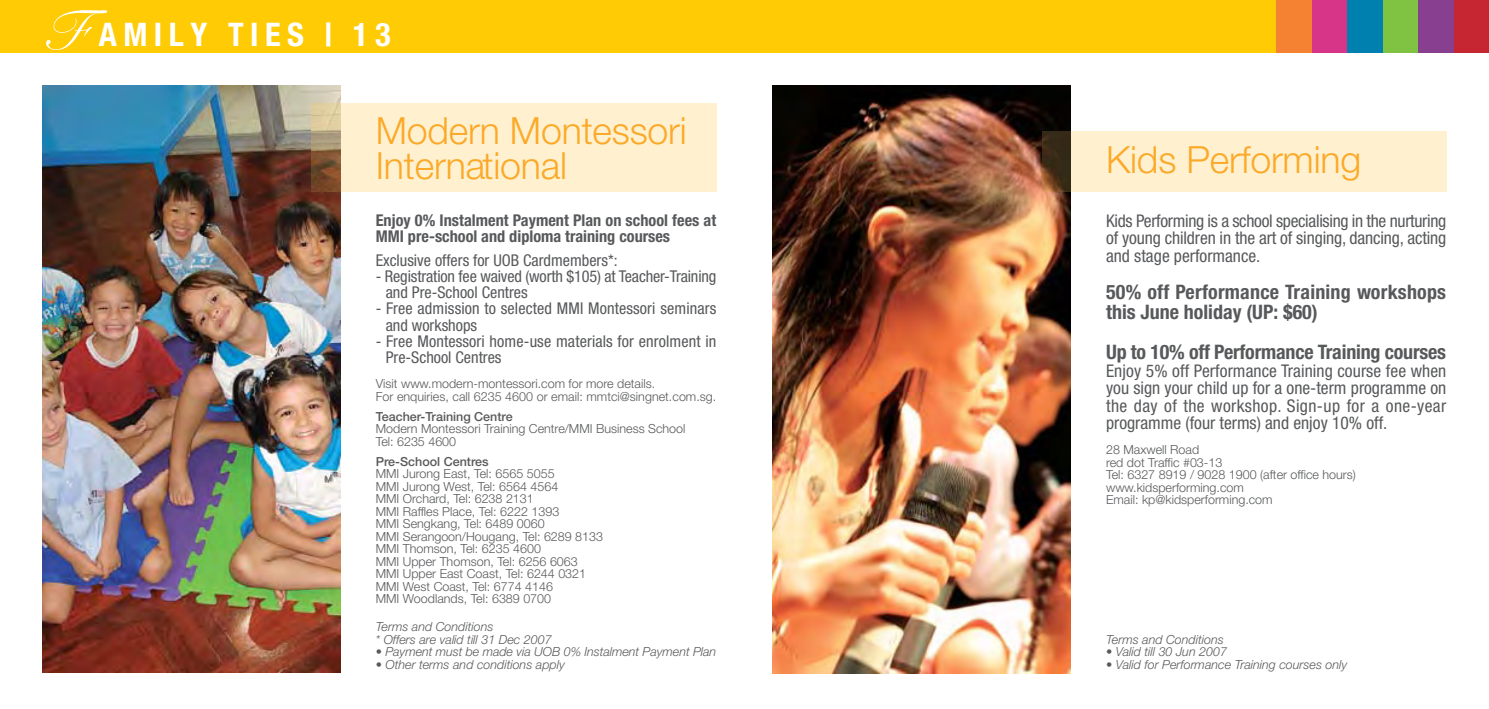
<style>
.page{position:relative;width:1489px;height:709px;background:#fff}
.page>*{position:absolute;margin:0;border:0;box-sizing:border-box;transform-origin:0 0}
.t1{font:300 37.5px/35px "Helvetica Neue";letter-spacing:-.005em;color:#fba928}
.t2{font:700 condensed 32.5px "Helvetica Neue";letter-spacing:.2em;color:#fff}
.t3{font:700 condensed 20px/20px "Helvetica Neue";color:#58595b}
.t4{font:condensed 17.5px/17.5px "Helvetica Neue";color:#58595b;text-align:justify}
.t5{font:condensed 16.25px/16.2px "Helvetica Neue";color:#58595b}
.t6{font:700 condensed 16.25px/16.2px "Helvetica Neue";color:#58595b}
.t7{font:300 12.5px/12.5px "Helvetica Neue";color:#58595b}
.t8{font:italic 300 12.5px/12.5px "Helvetica Neue";color:#58595b}
.t9{font:500 12.5px "Helvetica Neue";color:#58595b}
.s1{font-family:"Snell Roundhand Script";font-weight:400;font-stretch:normal;font-size:57.5px}
</style>
<div class="page">
<div style="left:0;top:0;width:1488px;height:53px;background:#ffcb04"></div>
<div style="left:1311px;top:0;width:35px;height:53px;background:#d73588"></div>
<div style="left:1382px;top:0;width:35px;height:53px;background:#80c241"></div>
<div style="left:1417px;top:0;width:36px;height:53px;background:#893f90"></div>
<div style="left:1453px;top:0;width:35px;height:53px;background:#c62532"></div>
<div style="left:1276px;top:0;width:35px;height:53px;background:#f58232"></div>
<div style="left:1346px;top:0;width:36px;height:53px;background:#0080af"></div>
<img style="left:772px;top:85px;width:298px;height:588px">
<img style="left:43px;top:85px;width:297px;height:587px">
<div style="left:312px;top:103px;width:404px;height:88px;background:#fff1d0"></div>
<img style="left:312px;top:103px;width:28px;height:88px">
<div style="left:1042px;top:131px;width:404px;height:60px;background:#fff1d0"></div>
<img style="left:1042px;top:131px;width:28px;height:60px">
<h2 class="t2" style="left:43px;top:23px;width:349px"><span class="s1">F</span> AMILY TIES | 13</h2>
<h1 class="t1" style="left:376px;top:117px;width:312px">Modern Montessori<br>International</h1>
<h3 class="t6" style="left:376px;top:213px;width:342px">Enjoy 0% Instalment Payment Plan on school fees at<br>MMI pre-school and diploma training courses</h3>
<h3 class="t5" style="left:376px;top:253px;width:243px">Exclusive offers for UOB Cardmembers*:</h3>
<h3 class="t5" style="left:386px;top:269px;width:332px;text-indent:-10px">- Registration fee waived (worth $105) at Teacher-Training and Pre-School Centres</h3>
<h3 class="t5" style="left:386px;top:302px;width:332px;text-indent:-10px">- Free admission to selected MMI Montessori seminars and workshops</h3>
<h3 class="t5" style="left:386px;top:334px;width:332px;text-indent:-10px">- Free Montessori home-use materials for enrolment in<br>Pre-School Centres</h3>
<p class="t7" style="left:376px;top:379px;width:342px">Visit www.modern-montessori.com for more details.<br>For enquiries, call 6235 4600 or email: mmtci@singnet.com.sg.</p>
<p class="t9" style="left:376px;top:412px;width:138px">Teacher-Training Centre</p>
<p class="t7" style="left:376px;top:424px;width:311px">Modern Montessori Training Centre/MMI Business School<br>Tel: 6235 4600</p>
<p class="t9" style="left:376px;top:457px;width:114px">Pre-School Centres</p>
<p class="t7" style="left:376px;top:469px;width:229px">MMI Jurong East, Tel: 6565 5055<br>MMI Jurong West, Tel: 6564 4564<br>MMI Orchard, Tel: 6238 2131<br>MMI Raffles Place, Tel: 6222 1393<br>MMI Sengkang, Tel: 6489 0060<br>MMI Serangoon/Hougang, Tel: 6289 8133<br>MMI Thomson, Tel: 6235 4600<br>MMI Upper Thomson, Tel: 6256 6063<br>MMI Upper East Coast, Tel: 6244 0321<br>MMI West Coast, Tel: 6774 4146<br>MMI Woodlands, Tel: 6389 0700</p>
<p class="t8" style="left:376px;top:621px;width:177px">Terms and Conditions<br>* Offers are valid till 31 Dec 2007</p>
<p class="t8" style="left:376px;top:646px;width:342px">• Payment must be made via UOB 0% Instalment Payment Plan</p>
<p class="t8" style="left:376px;top:659px;width:190px">• Other terms and conditions apply</p>
<h1 class="t1" style="left:1106px;top:145px;width:257px">Kids Performing</h1>
<h3 class="t4" style="left:1106px;top:213px;width:342px">Kids Performing is a school specialising in the nurturing of young children in the art of singing, dancing, acting and stage performance.</h3>
<h3 class="t3" style="left:1106px;top:284px;width:341px">50% off Performance Training workshops this June holiday (UP: $60)</h3>
<h3 class="t3" style="left:1106px;top:344px;width:341px">Up to 10% off Performance Training courses</h3>
<h3 class="t4" style="left:1106px;top:363px;width:342px">Enjoy 5% off Performance Training course fee when you sign your child up for a one-term programme on the day of the workshop. Sign-up for a one-year programme (four terms) and enjoy 10% off.</h3>
<p class="t7" style="left:1106px;top:445px;width:251px">28 Maxwell Road<br>red dot Traffic #03-13<br>Tel: 6327 8919 / 9028 1900 (after office hours) www.kidsperforming.com<br>Email: kp@kidsperforming.com</p>
<p class="t8" style="left:1106px;top:634px;width:119px">Terms and Conditions</p>
<p class="t8" style="left:1106px;top:646px;width:122px">• Valid till 30 Jun 2007</p>
<p class="t8" style="left:1106px;top:659px;width:243px">• Valid for Performance Training courses only</p>
</div>
